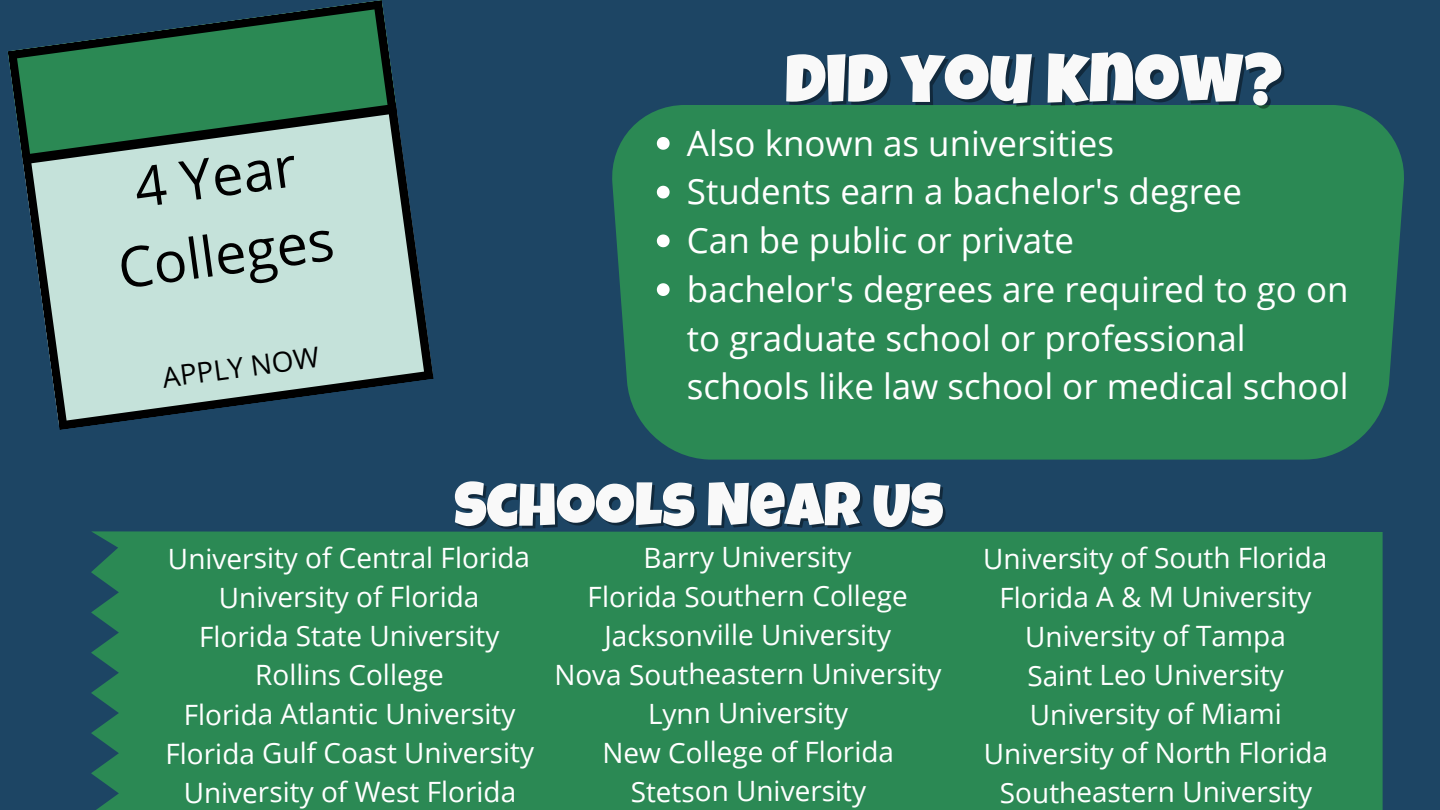
<style>
.page{position:relative;width:1440px;height:810px;background:#1d4564}
.page>*{position:absolute;margin:0;border:0;box-sizing:border-box;transform-origin:0 0}
.t1{font:70.5px "Luckiest Guy";color:#f9f9f9}
.t2{font:61.3px "Luckiest Guy";color:#f9f9f9}
.t3{font:55.9px/78.1px "Open Sans";color:#000;text-align:center}
.t4{font:34.9px/48.8px "Open Sans";color:#fff}
.t5{font:28px "Open Sans";letter-spacing:-.005em;color:#fff}
.t6{font:28px "Open Sans";color:#000}
</style>
<div class="page">
<svg style="left:8px;top:0;width:388px;height:155px;fill:#2b8954"></svg>
<svg style="left:22px;top:105px;width:412px;height:325px;fill:#c5e2da"></svg>
<div style="left:612px;top:105px;width:792px;height:355px;background:#2b8954"></div>
<div style="left:91px;top:531px;width:1292px;height:279px;background:#2b8954"></div>
<svg style="left:657px;top:137px;width:13px;height:13px"></svg>
<svg style="left:657px;top:186px;width:13px;height:12px"></svg>
<svg style="left:657px;top:234px;width:13px;height:13px"></svg>
<svg style="left:657px;top:283px;width:13px;height:13px"></svg>
<h2 class="t3" style="left:102px;top:152px;width:219px;rotate:-8deg">4 Year<br>Colleges</h2>
<h4 class="t6" style="left:160px;top:358px;width:159px;rotate:-8deg">APPLY NOW</h4>
<p class="t1" style="left:785px;top:53px;width:499px">DID YOU KNOW?</p>
<h1 class="t4" style="left:687px;top:118px;width:429px">Also known as universities</h1>
<p class="t4" style="left:687px;top:167px;width:557px">Students earn a bachelor's degree</p>
<p class="t4" style="left:687px;top:215px;width:389px">Can be public or private</p>
<p class="t4" style="left:687px;top:264px;width:663px">bachelor's degrees are required to go on to graduate school or professional schools like law school or medical school</p>
<p class="t2" style="left:454px;top:483px;width:491px">SCHOOLS NEAR US</p>
<h2 class="t5" style="left:168px;top:538px;width:364px">University of Central Florida</h2>
<p class="t5" style="left:219px;top:577px;width:262px">University of Florida</p>
<p class="t5" style="left:199px;top:616px;width:302px">Florida State University</p>
<p class="t5" style="left:255px;top:655px;width:190px">Rollins College</p>
<p class="t5" style="left:184px;top:694px;width:333px">Florida Atlantic University</p>
<p class="t5" style="left:165px;top:733px;width:370px">Florida Gulf Coast University</p>
<p class="t5" style="left:184px;top:772px;width:334px">University of West Florida</p>
<p class="t5" style="left:644px;top:537px;width:209px">Barry University</p>
<p class="t5" style="left:588px;top:576px;width:322px">Florida Southern College</p>
<p class="t5" style="left:605px;top:615px;width:288px">Jacksonville University</p>
<p class="t5" style="left:554px;top:654px;width:389px">Nova Southeastern University</p>
<p class="t5" style="left:648px;top:693px;width:202px">Lynn University</p>
<p class="t5" style="left:602px;top:732px;width:293px">New College of Florida</p>
<p class="t5" style="left:631px;top:771px;width:237px">Stetson University</p>
<p class="t5" style="left:983px;top:538px;width:346px">University of South Florida</p>
<p class="t5" style="left:999px;top:577px;width:314px">Florida A &amp; M University</p>
<p class="t5" style="left:1025px;top:616px;width:262px">University of Tampa</p>
<p class="t5" style="left:1027px;top:655px;width:258px">Saint Leo University</p>
<p class="t5" style="left:1030px;top:694px;width:254px">University of Miami</p>
<p class="t5" style="left:984px;top:733px;width:346px">University of North Florida</p>
<p class="t5" style="left:1000px;top:772px;width:314px">Southeastern University</p>
</div>
